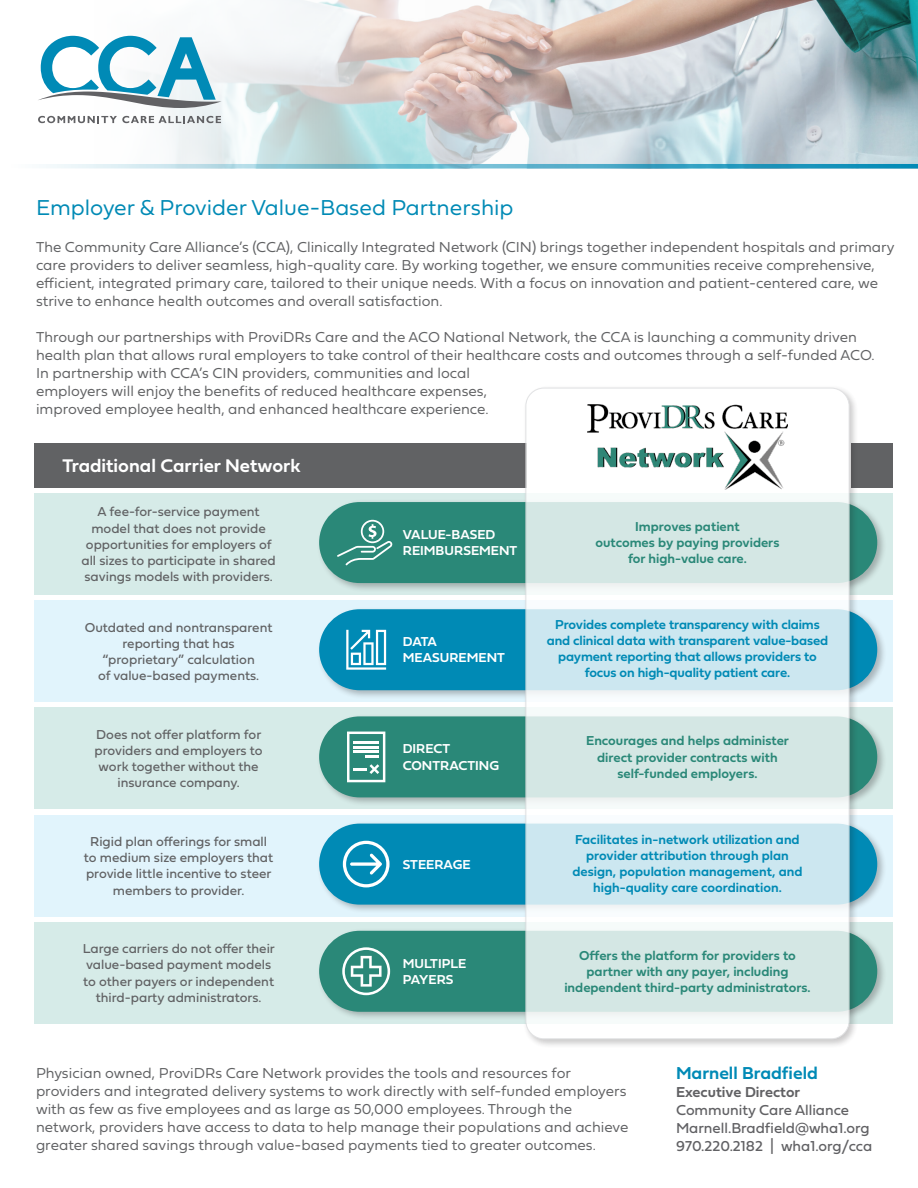
<style>
.page{position:relative;width:918px;height:1188px;background:#fff}
.page>*{position:absolute;margin:0;border:0;box-sizing:border-box;transform-origin:0 0}
.t1{font:22.5px "Fieldwork Geo Light";color:#008ab5}
.t2{font:19.05px "Fieldwork Geo Demibold";color:#fff}
.WHA_Paragraph{font:18px "Fieldwork Geo Demibold";color:#008ab6}
.t3{font:15px/18px "Fieldwork Geo Light";color:#616264}
.WHA_Paragraph-2{font:15px "Fieldwork Geo Regular";color:#616164}
.WHA_Paragraph-3{font:15px "Fieldwork Geo Demibold";color:#616164}
.t4{font:13.5px/16.2px "Fieldwork Geo Regular";color:#616264;text-align:center}
.t5{font:13.5px/16.2px "Fieldwork Geo Demibold";letter-spacing:-.01em;color:#008ab5;text-align:center}
.t6{font:13.5px/16.2px "Fieldwork Geo Demibold";color:#2a8878;text-align:center}
.t7{font:13.5px/16.2px "Fieldwork Geo Demibold";color:#fff}
</style>
<div class="page">
<img style="left:94px;top:0;width:824px;height:164px">
<div style="left:34px;top:922px;width:859px;height:101px;background:#d6ebe8"></div>
<div style="left:34px;top:708px;width:859px;height:101px;background:#d6ebe8"></div>
<div style="left:34px;top:493px;width:859px;height:102px;background:#d6ebe8"></div>
<div style="left:34px;top:601px;width:859px;height:101px;background:#e1f4fc"></div>
<div style="left:34px;top:815px;width:859px;height:101px;background:#e1f4fc"></div>
<div style="left:34px;top:443px;width:493px;height:45px;background:#616264"></div>
<div style="left:851px;top:443px;width:42px;height:45px;background:#616264"></div>
<svg style="left:38px;top:36px;width:184px;height:72px"></svg>
<svg style="left:38px;top:116px;width:183px;height:7px"></svg>
<div style="left:316px;top:499px;width:570px;height:94px;background:#231f20;opacity:.3"></div>
<div style="left:319px;top:502px;width:558px;height:81px;background:#2a8878;border-radius:40px"></div>
<div style="left:316px;top:928px;width:570px;height:93px;background:#231f20;opacity:.3"></div>
<div style="left:319px;top:931px;width:558px;height:81px;background:#2a8878;border-radius:40px"></div>
<div style="left:316px;top:606px;width:570px;height:94px;background:#231f20;opacity:.3"></div>
<div style="left:319px;top:609px;width:558px;height:81px;background:#008ab5;border-radius:40px"></div>
<div style="left:316px;top:714px;width:570px;height:93px;background:#231f20;opacity:.3"></div>
<div style="left:319px;top:716px;width:558px;height:81px;background:#2a8878;border-radius:40px"></div>
<div style="left:316px;top:821px;width:570px;height:93px;background:#231f20;opacity:.3"></div>
<div style="left:319px;top:824px;width:558px;height:81px;background:#008ab5;border-radius:40px"></div>
<svg style="left:337px;top:520px;width:55px;height:45px"></svg>
<svg style="left:346px;top:630px;width:40px;height:40px"></svg>
<svg style="left:347px;top:732px;width:38px;height:50px"></svg>
<svg style="left:343px;top:841px;width:47px;height:46px"></svg>
<svg style="left:342px;top:947px;width:48px;height:48px"></svg>
<div style="left:523px;top:385px;width:336px;height:663px;background:#231f20;opacity:.3"></div>
<svg style="left:526px;top:388px;width:323px;height:651px"></svg>
<img style="left:588px;top:405px;width:199px;height:85px">
<svg style="left:46px;top:164px;width:872px;height:4px;background:#69b7cf"></svg>
<p class="t1" style="left:36px;top:190px;width:479px">Employer &amp; Provider Value-Based Partnership</p>
<p class="t3" style="left:36px;top:237px;width:860px">The Community Care Alliance’s (CCA), Clinically Integrated Network (CIN) brings together independent hospitals and primary care providers to deliver seamless, high-quality care. By working together, we ensure communities receive comprehensive, efficient, integrated primary care, tailored to their unique needs. With a focus on innovation and patient-centered care, we strive to enhance health outcomes and overall satisfaction.</p>
<p class="t3" style="left:36px;top:327px;width:840px">Through our partnerships with ProviDRs Care and the ACO National Network, the CCA is launching a community driven health plan that allows rural employers to take control of their healthcare costs and outcomes through a self-funded ACO.<br>In partnership with CCA’s CIN providers, communities and local<br>employers will enjoy the benefits of reduced healthcare expenses,<br>improved employee health, and enhanced healthcare experience.</p>
<p class="t2" style="left:62px;top:451px;width:240px">Traditional Carrier Network</p>
<p class="t4" style="left:81px;top:503px;width:196px">A fee-for-service payment model that does not provide opportunities for employers of all sizes to participate in shared savings models with providers.</p>
<p class="t4" style="left:85px;top:618px;width:189px">Outdated and nontransparent reporting that has “proprietary” calculation<br>of value-based payments.</p>
<p class="t4" style="left:94px;top:726px;width:170px">Does not offer platform for providers and employers to work together without the insurance company.</p>
<p class="t4" style="left:84px;top:833px;width:191px">Rigid plan offerings for small to medium size employers that provide little incentive to steer members to provider.</p>
<p class="t4" style="left:83px;top:940px;width:194px">Large carriers do not offer their value-based payment models to other payers or independent third-party administrators.</p>
<p class="t7" style="left:403px;top:526px;width:116px">VALUE-BASED<br>REIMBURSEMENT</p>
<p class="t7" style="left:403px;top:633px;width:104px">DATA<br>MEASUREMENT</p>
<p class="t7" style="left:403px;top:740px;width:98px">DIRECT<br>CONTRACTING</p>
<p class="t7" style="left:403px;top:856px;width:70px">STEERAGE</p>
<p class="t7" style="left:403px;top:955px;width:65px">MULTIPLE<br>PAYERS</p>
<p class="t6" style="left:595px;top:518px;width:186px">Improves patient<br>outcomes by paying providers for high-value care.</p>
<p class="t5" style="left:547px;top:615px;width:283px">Provides complete transparency with claims and clinical data with transparent value-based payment reporting that allows providers to focus on high-quality patient care.</p>
<p class="t6" style="left:586px;top:732px;width:204px">Encourages and helps administer direct provider contracts with self-funded employers.</p>
<p class="t5" style="left:573px;top:830px;width:231px">Facilitates in-network utilization and provider attribution through plan design, population management, and high-quality care coordination.</p>
<p class="t6" style="left:564px;top:947px;width:248px">Offers the platform for providers to partner with any payer, including independent third-party administrators.</p>
<p class="t3" style="left:36px;top:1063px;width:594px">Physician owned, ProviDRs Care Network provides the tools and resources for providers and integrated delivery systems to work directly with self-funded employers with as few as five employees and as large as 50,000 employees. Through the network, providers have access to data to help manage their populations and achieve greater shared savings through value-based payments tied to greater outcomes.</p>
<p class="WHA_Paragraph" style="left:676px;top:1059px;width:143px">Marnell Bradfield</p>
<p class="WHA_Paragraph-3" style="left:676px;top:1080px;width:126px">Executive Director</p>
<p class="WHA_Paragraph-2" style="left:676px;top:1098px;width:175px">Community Care Alliance</p>
<p class="WHA_Paragraph-2" style="left:676px;top:1116px;width:195px">Marnell.Bradfield@wha1.org</p>
<p class="WHA_Paragraph-2" style="left:676px;top:1134px;width:198px">970.220.2182 | wha1.org/cca</p>
</div>
